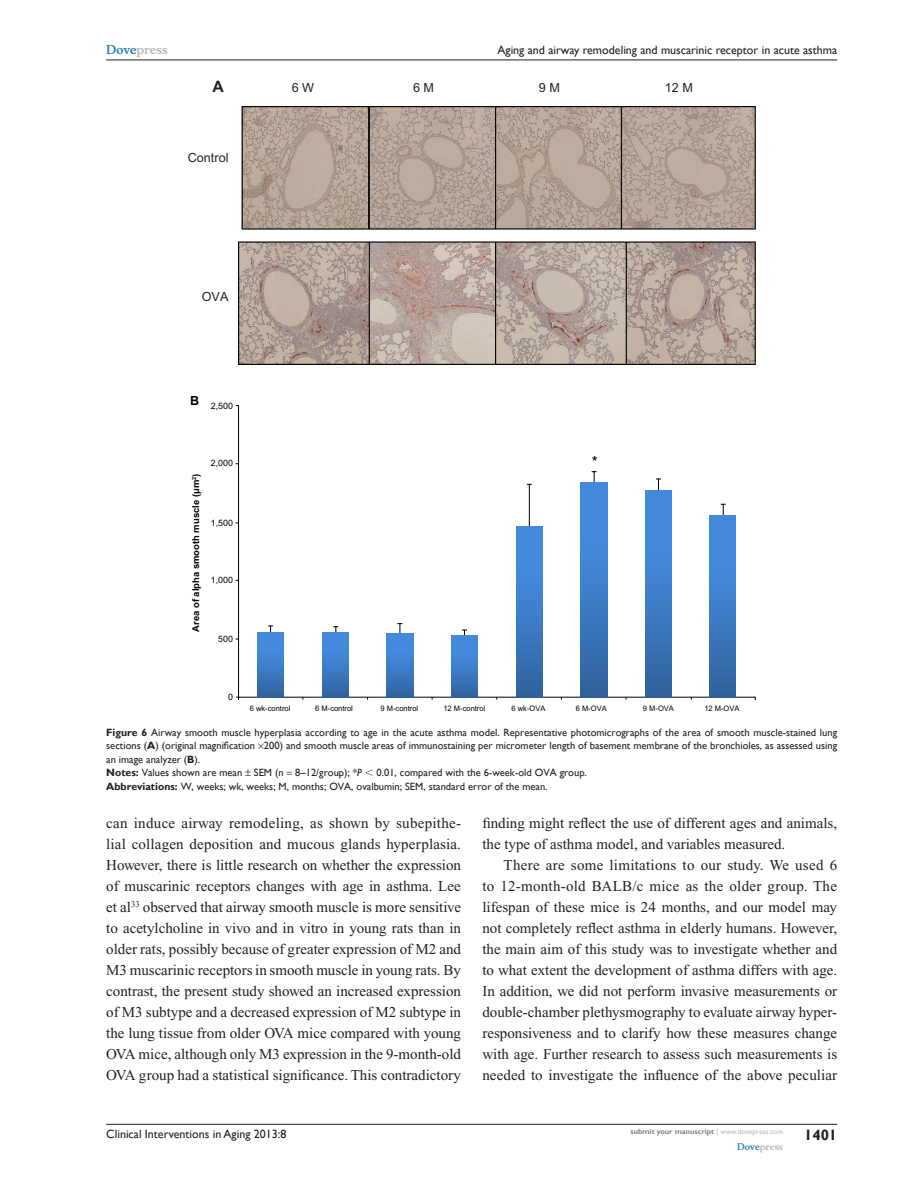
<style>
.page{position:relative;width:918px;height:1188px;background:#fff}
.page>*{position:absolute;margin:0;border:0;box-sizing:border-box;transform-origin:0 0}
.t1{font:700 15.75px "Arial";color:#231f20}
.t2{font:15.15px "Arial";color:#000}
.Tx{font:15px/21px "Times New Roman";color:#231f20;text-align:justify}
.t3{font:700 15px "Gill Sans";color:#231f20}
.t4{font:12.6px "Arial";color:#231f20}
.t5{font:700 12.6px "Arial";color:#000}
.t6{font:12px "Gill Sans";color:#231f20}
.t7{font:700 12px "Musee";color:#b8b9bc}
.FC{font:10.5px/13.5px "Gill Sans";color:#231f20;text-align:justify}
.FigSNRI{font:10.5px "Gill Sans";color:#231f20}
.t8{font:700 9.45px "Arial";color:#000}
.t9{font:700 9px "Musee";color:#b8b9bc}
.t10{font:8.85px "Arial";color:#000}
.t11{font:7.5px "Arial";color:#000}
.t12{font:700 7.5px "Gill Sans";color:#808285}
.s1{color:#3485ae}
.s2{font-weight:700}
.s3{font-style:italic}
.s4{font-family:"Mathematical Pi One"}
.s5{font-weight:400;color:#b8b9bc}
</style>
<div class="page">
<hr style="left:106px;top:1124px;width:731px;height:1px;background:#231f20">
<hr style="left:106px;top:60px;width:731px;height:1px;background:#231f20">
<img style="left:238px;top:107px;width:518px;height:257px">
<svg style="left:235px;top:405px;width:521px;height:296px"></svg>
<div style="left:710px;top:516px;width:26px;height:181px;background:linear-gradient(to bottom,#4991ea,#3166a3)"></div>
<svg style="left:656px;top:479px;width:5px;height:11px"></svg>
<div style="left:645px;top:490px;width:27px;height:207px;background:linear-gradient(to bottom,#4991ea,#3166a3)"></div>
<svg style="left:592px;top:471px;width:5px;height:12px"></svg>
<div style="left:581px;top:483px;width:26px;height:214px;background:linear-gradient(to bottom,#4991ea,#3166a3)"></div>
<hr style="left:529px;top:484px;width:1px;height:42px;background:#000">
<div style="left:516px;top:526px;width:27px;height:171px;background:linear-gradient(to bottom,#4991ea,#3166a4)"></div>
<svg style="left:462px;top:630px;width:5px;height:5px"></svg>
<div style="left:451px;top:635px;width:27px;height:62px;background:linear-gradient(to bottom,#4992ea,#3268a5)"></div>
<svg style="left:397px;top:623px;width:5px;height:11px"></svg>
<div style="left:387px;top:634px;width:26px;height:63px;background:linear-gradient(to bottom,#4992ea,#3267a5)"></div>
<svg style="left:333px;top:626px;width:5px;height:6px"></svg>
<div style="left:322px;top:632px;width:27px;height:65px;background:linear-gradient(to bottom,#4991ea,#3267a5)"></div>
<svg style="left:268px;top:626px;width:5px;height:7px"></svg>
<div style="left:257px;top:633px;width:27px;height:64px;background:linear-gradient(to bottom,#4992ea,#3268a5)"></div>
<p class="t7" style="left:106px;top:43px;width:63px"><span class="s1">Dove</span>press</p>
<p class="t1" style="left:213px;top:77px;width:13px">A</p>
<p class="t4" style="left:188px;top:150px;width:42px">Control</p>
<p class="t6" style="left:498px;top:43px;width:341px">Aging and airway remodeling and muscarinic receptor in acute asthma</p>
<p class="t4" style="left:292px;top:80px;width:24px">6 W</p>
<p class="t4" style="left:413px;top:80px;width:23px">6 M</p>
<p class="t4" style="left:539px;top:80px;width:23px">9 M</p>
<p class="t4" style="left:665px;top:80px;width:30px">12 M</p>
<p class="t4" style="left:202px;top:290px;width:28px">OVA</p>
<p class="t5" style="left:190px;top:394px;width:11px">B</p>
<p class="t10" style="left:211px;top:400px;width:24px">2,500</p>
<p class="t8" style="left:190px;top:632px;width:159px;rotate:-90deg">Area of alpha smooth muscle (µm<sup>2</sup>)</p>
<p class="t10" style="left:211px;top:458px;width:24px">2,000</p>
<p class="t10" style="left:211px;top:517px;width:24px">1,500</p>
<p class="t10" style="left:211px;top:575px;width:24px">1,000</p>
<p class="t10" style="left:218px;top:634px;width:16px">500</p>
<p class="t2" style="left:592px;top:453px;width:7px">*</p>
<p class="t10" style="left:228px;top:692px;width:6px">0</p>
<p class="t11" style="left:250px;top:704px;width:42px">6 wk-control</p>
<p class="t11" style="left:315px;top:704px;width:39px">6 M-control</p>
<p class="t11" style="left:381px;top:704px;width:39px">9 M-control</p>
<p class="t11" style="left:443px;top:704px;width:43px">12 M-control</p>
<p class="t11" style="left:512px;top:704px;width:35px">6 wk-OVA</p>
<p class="t11" style="left:576px;top:704px;width:33px">6 M-OVA</p>
<p class="t11" style="left:643px;top:704px;width:33px">9 M-OVA</p>
<p class="t11" style="left:704px;top:704px;width:37px">12 M-OVA</p>
<p class="FC" style="left:106px;top:726px;width:732px"><span class="s2">Figure 6</span> Airway smooth muscle hyperplasia according to age in the acute asthma model. Representative photomicrographs of the area of smooth muscle-stained lung sections (<span class="s2">A</span>) (original magnification 200) and smooth muscle areas of immunostaining per micrometer length of basement membrane of the bronchioles, as assessed using an image analyzer (<span class="s2">B</span>).</p>
<p class="FigSNRI" style="left:106px;top:767px;width:482px"><span class="s2">Notes:</span> Values shown are mean SEM (n 8–12/group); *<span class="s3">P</span> <span class="s4">,</span> 0.01, compared with the 6-week-old OVA group.</p>
<p class="FigSNRI" style="left:106px;top:780px;width:443px"><span class="s2">Abbreviations:</span> W, weeks; wk, weeks; M, months; OVA, ovalbumin; SEM, standard error of the mean.</p>
<p class="Tx" style="left:106px;top:812px;width:356px">can induce airway remodeling, as shown by subepithe&shy;lial collagen deposition and mucous glands hyperplasia.<br>However, there is little research on whether the expression of muscarinic receptors changes with age in asthma. Lee et al<sup>33</sup> observed that airway smooth muscle is more sensitive to acetylcholine in vivo and in vitro in young rats than in older rats, possibly because of greater expression of M2 and M3 muscarinic receptors in smooth muscle in young rats. By contrast, the present study showed an increased expression of M3 subtype and a decreased expression of M2 subtype in the lung tissue from older OVA mice compared with young OVA mice, although only M3 expression in the 9-month-old OVA group had a statistical significance. This contradictory</p>
<p class="Tx" style="left:482px;top:812px;width:356px">finding might reflect the use of different ages and animals, the type of asthma model, and variables measured.</p>
<p class="Tx" style="left:482px;top:854px;width:356px;text-indent:21px">There are some limitations to our study. We used 6 to 12-month-old BALB/c mice as the older group. The lifespan of these mice is 24 months, and our model may not completely reflect asthma in elderly humans. However, the main aim of this study was to investigate whether and to what extent the development of asthma differs with age.<br>In addition, we did not perform invasive measurements or double-chamber plethysmography to evaluate airway hyper&shy;responsiveness and to clarify how these measures change with age. Further research to assess such measurements is needed to investigate the influence of the above peculiar</p>
<p class="t6" style="left:106px;top:1127px;width:182px">Clinical Interventions in Aging 2013:8</p>
<p class="t12" style="left:631px;top:1127px;width:154px">submit your manuscript <span class="s5">| www.dovepress.com</span></p>
<p class="t9" style="left:737px;top:1141px;width:48px"><span class="s1">Dove</span>press</p>
<p class="t3" style="left:804px;top:1126px;width:35px">1401</p>
</div>
